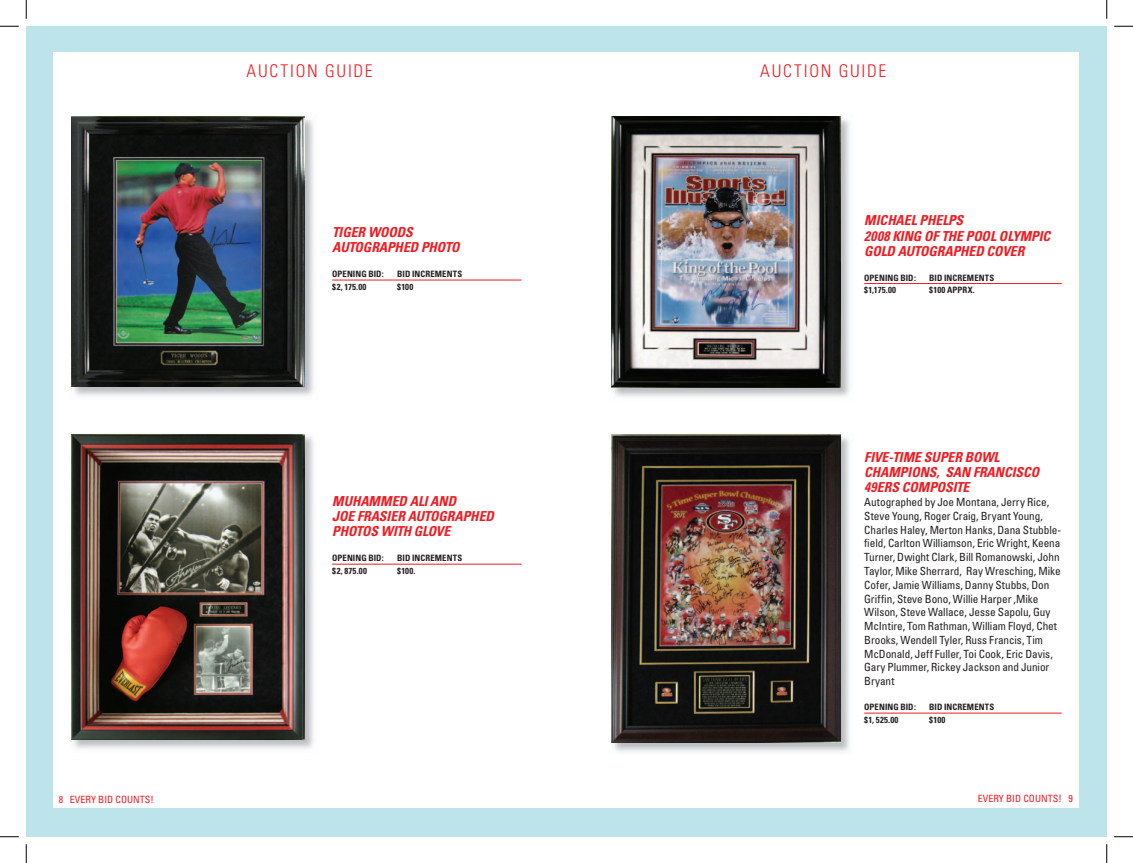
<style>
.page{position:relative;width:1133px;height:863px;background:#fff}
.page>*{position:absolute;margin:0;border:0;box-sizing:border-box;transform-origin:0 0}
.t1{font:300 condensed 17.5px "Univers";letter-spacing:.095em;color:#ee1d23}
.t2{font:italic 700 condensed 13.75px/15px "Univers";letter-spacing:-.005em;color:#ee1d23}
.t3{font:condensed 11.25px/13.8px "Univers";letter-spacing:-.005em;color:#231f20}
.t4{font:condensed 10px "Univers";color:#ee1d23}
.t5{font:700 condensed 8.75px "Univers";letter-spacing:.01em;color:#231f20}
</style>
<div class="page">
<div style="left:26px;top:26px;width:540px;height:810px;background:#bee4eb"></div>
<div style="left:53px;top:53px;width:513px;height:754px;background:#fff"></div>
<svg style="left:566px;top:26px;width:540px;height:810px;background:#c3e6ec"></svg>
<div style="left:566px;top:53px;width:512px;height:754px;background:#fff"></div>
<hr style="left:864px;top:283px;width:197px;height:1px;background:#ee1d23">
<img style="left:71px;top:116px;width:243px;height:280px">
<img style="left:71px;top:116px;width:233px;height:270px">
<hr style="left:332px;top:280px;width:189px;height:1px;background:#ee1d23">
<img style="left:71px;top:434px;width:243px;height:315px">
<img style="left:71px;top:434px;width:233px;height:305px">
<hr style="left:332px;top:564px;width:189px;height:1px;background:#ee1d23">
<hr style="left:864px;top:712px;width:197px;height:1px;background:#ee1d23">
<img style="left:613px;top:116px;width:237px;height:281px">
<img style="left:611px;top:116px;width:229px;height:272px">
<img style="left:611px;top:434px;width:239px;height:318px">
<img style="left:611px;top:435px;width:229px;height:307px">
<svg style="left:0;top:25px;width:19px;height:2px"></svg>
<svg style="left:1114px;top:25px;width:18px;height:2px"></svg>
<svg style="left:0;top:836px;width:19px;height:1px"></svg>
<svg style="left:1114px;top:836px;width:18px;height:1px"></svg>
<svg style="left:25px;top:0;width:2px;height:19px"></svg>
<svg style="left:25px;top:844px;width:2px;height:18px"></svg>
<svg style="left:1106px;top:0;width:1px;height:19px"></svg>
<svg style="left:1106px;top:844px;width:1px;height:18px"></svg>
<p class="t4" style="left:59px;top:792px;width:96px">8 EVERY BID COUNTS!</p>
<h1 class="t1" style="left:247px;top:61px;width:128px">AUCTION GUIDE</h1>
<p class="t2" style="left:332px;top:224px;width:129px">TIGER WOODS<br>AUTOGRAPHED PHOTO</p>
<p class="t5" style="left:332px;top:268px;width:53px">OPENING BID:</p>
<p class="t5" style="left:397px;top:268px;width:67px">BID INCREMENTS</p>
<p class="t5" style="left:332px;top:281px;width:36px">$2, 175.00</p>
<p class="t5" style="left:397px;top:281px;width:18px">$100</p>
<p class="t2" style="left:332px;top:493px;width:163px">MUHAMMED ALI AND<br>JOE FRASIER AUTOGRAPHED<br>PHOTOS WITH GLOVE</p>
<p class="t5" style="left:332px;top:552px;width:53px">OPENING BID:</p>
<p class="t5" style="left:397px;top:552px;width:67px">BID INCREMENTS</p>
<p class="t5" style="left:332px;top:565px;width:36px">$2, 875.00</p>
<p class="t5" style="left:397px;top:565px;width:20px">$100.</p>
<h1 class="t1" style="left:760px;top:61px;width:127px">AUCTION GUIDE</h1>
<p class="t2" style="left:864px;top:213px;width:187px">MICHAEL PHELPS<br>2008 KING OF THE POOL OLYMPIC<br>GOLD AUTOGRAPHED COVER</p>
<p class="t5" style="left:864px;top:272px;width:53px">OPENING BID:</p>
<p class="t5" style="left:929px;top:272px;width:67px">BID INCREMENTS</p>
<p class="t5" style="left:864px;top:284px;width:33px">$1,175.00</p>
<p class="t5" style="left:929px;top:284px;width:47px">$100 APPRX.</p>
<p class="t2" style="left:864px;top:450px;width:176px">FIVE-TIME SUPER BOWL<br>CHAMPIONS, SAN FRANCISCO<br>49ERS COMPOSITE</p>
<p class="t3" style="left:864px;top:495px;width:198px">Autographed by Joe Montana, Jerry Rice, Steve Young, Roger Craig, Bryant Young, Charles Haley, Merton Hanks, Dana Stubble&shy;field, Carlton Williamson, Eric Wright, Keena Turner, Dwight Clark, Bill Romanowski, John Taylor, Mike Sherrard, Ray Wresching, Mike Cofer, Jamie Williams, Danny Stubbs, Don Griffin, Steve Bono, Willie Harper ,Mike Wilson, Steve Wallace, Jesse Sapolu, Guy McIntire, Tom Rathman, William Floyd, Chet Brooks, Wendell Tyler, Russ Francis, Tim McDonald, Jeff Fuller, Toi Cook, Eric Davis, Gary Plummer, Rickey Jackson and Junior Bryant</p>
<p class="t5" style="left:864px;top:701px;width:53px">OPENING BID:</p>
<p class="t5" style="left:929px;top:701px;width:67px">BID INCREMENTS</p>
<p class="t5" style="left:864px;top:714px;width:36px">$1, 525.00</p>
<p class="t5" style="left:929px;top:714px;width:18px">$100</p>
<p class="t4" style="left:977px;top:792px;width:96px">EVERY BID COUNTS! 9</p>
</div>
